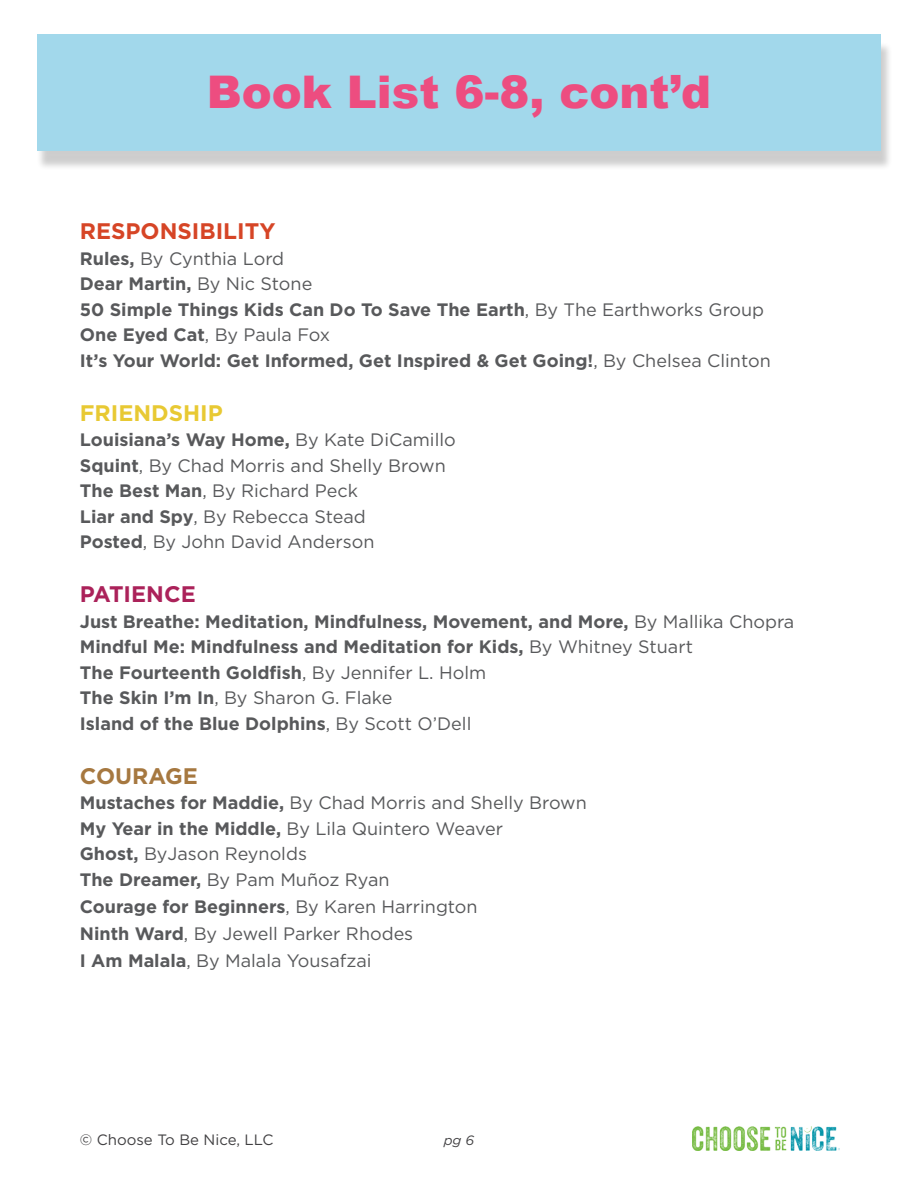
<style>
.page{position:relative;width:918px;height:1188px;background:#fff}
.page>*{position:absolute;margin:0;border:0;box-sizing:border-box;transform-origin:0 0}
.t1{font:900 45px "Arial";color:#ed4d80}
.t2{font:700 22.5px "Gotham";color:#d64526}
.t3{font:700 22.5px "Gotham";color:#e8c933}
.t4{font:700 22.5px "Gotham";color:#ab225a}
.t5{font:700 22.5px "Gotham";color:#a67840}
.t6{font:700 18px/25.5px "Gotham HTF";color:#58595b}
.t7{font:18px/27px "Gotham HTF";color:#58595b}
.t8{font:18px "Gotham";color:#58595b}
.t9{font:700 18px "Gotham";color:#58595b}
.t10{font:15px "Gotham";color:#414042}
.t11{font:italic 13.5px "Gotham";color:#414042}
.s1{font-weight:700}
.s2{font-weight:400}
</style>
<div class="page">
<img style="left:693px;top:1127px;width:146px;height:24px">
<div style="left:36px;top:42px;width:857px;height:129px;background:#000;opacity:.2"></div>
<div style="left:37px;top:34px;width:844px;height:117px;background:#a2d8eb"></div>
<p class="t1" style="left:207px;top:60px;width:506px">Book List 6-8, cont’d</p>
<p class="t2" style="left:80px;top:217px;width:197px">RESPONSIBILITY</p>
<p class="t8" style="left:80px;top:247px;width:206px"><span class="s1">Rules,</span> By Cynthia Lord</p>
<p class="t9" style="left:80px;top:272px;width:234px">Dear Martin, <span class="s2">By Nic Stone</span></p>
<p class="t6" style="left:80px;top:296px;width:686px">50 Simple Things Kids Can Do To Save The Earth<span class="s2">, By The Earthworks Group</span></p>
<p class="t7" style="left:80px;top:321px;width:252px"><span class="s1">One Eyed Cat</span>, By Paula Fox</p>
<p class="t6" style="left:80px;top:347px;width:692px">It’s Your World: Get Informed, Get Inspired &amp; Get Going!<span class="s2">, By Chelsea Clinton</span></p>
<p class="t3" style="left:80px;top:398px;width:144px">FRIENDSHIP</p>
<p class="t9" style="left:80px;top:428px;width:377px">Louisiana’s Way Home, <span class="s2">By Kate DiCamillo</span></p>
<p class="t8" style="left:80px;top:454px;width:368px"><span class="s1">Squint</span>, By Chad Morris and Shelly Brown</p>
<p class="t7" style="left:80px;top:477px;width:280px"><span class="s1">The Best Man</span>, By Richard Peck</p>
<p class="t7" style="left:80px;top:504px;width:296px;line-height:25.5px"><span class="s1">Liar and Spy</span>, By Rebecca Stead<br><span class="s1">Posted</span>, By John David Anderson</p>
<p class="t4" style="left:80px;top:580px;width:117px">PATIENCE</p>
<p class="t9" style="left:80px;top:610px;width:716px">Just Breathe: Meditation, Mindfulness, Movement, and More, <span class="s2">By Mallika Chopra</span></p>
<p class="t9" style="left:80px;top:635px;width:615px">Mindful Me: Mindfulness and Meditation for Kids, <span class="s2">By Whitney Stuart</span></p>
<p class="t6" style="left:80px;top:659px;width:408px">The Fourteenth Goldfish<span class="s2">, By Jennifer L. Holm<br></span>The Skin I’m In<span class="s2">, By Sharon G. Flake<br></span>Island of the Blue Dolphins<span class="s2">, By Scott O’Dell</span></p>
<p class="t5" style="left:80px;top:761px;width:120px">COURAGE</p>
<p class="t8" style="left:80px;top:792px;width:508px"><span class="s1">Mustaches for Maddie,</span> By Chad Morris and Shelly Brown</p>
<p class="t8" style="left:80px;top:817px;width:425px"><span class="s1">My Year in the Middle,</span> By Lila Quintero Weaver</p>
<p class="t8" style="left:80px;top:843px;width:229px"><span class="s1">Ghost,</span> ByJason Reynolds</p>
<p class="t8" style="left:80px;top:868px;width:311px"><span class="s1">The Dreamer,</span> By Pam Muñoz Ryan</p>
<p class="t7" style="left:80px;top:893px;width:399px"><span class="s1">Courage for Beginners</span>, By Karen Harrington<br><span class="s1">Ninth Ward</span>, By Jewell Parker Rhodes<br><span class="s1">I Am Malala</span>, By Malala Yousafzai</p>
<p class="t10" style="left:80px;top:1131px;width:195px">© Choose To Be Nice, LLC</p>
<p class="t11" style="left:444px;top:1131px;width:32px">pg 6</p>
</div>
